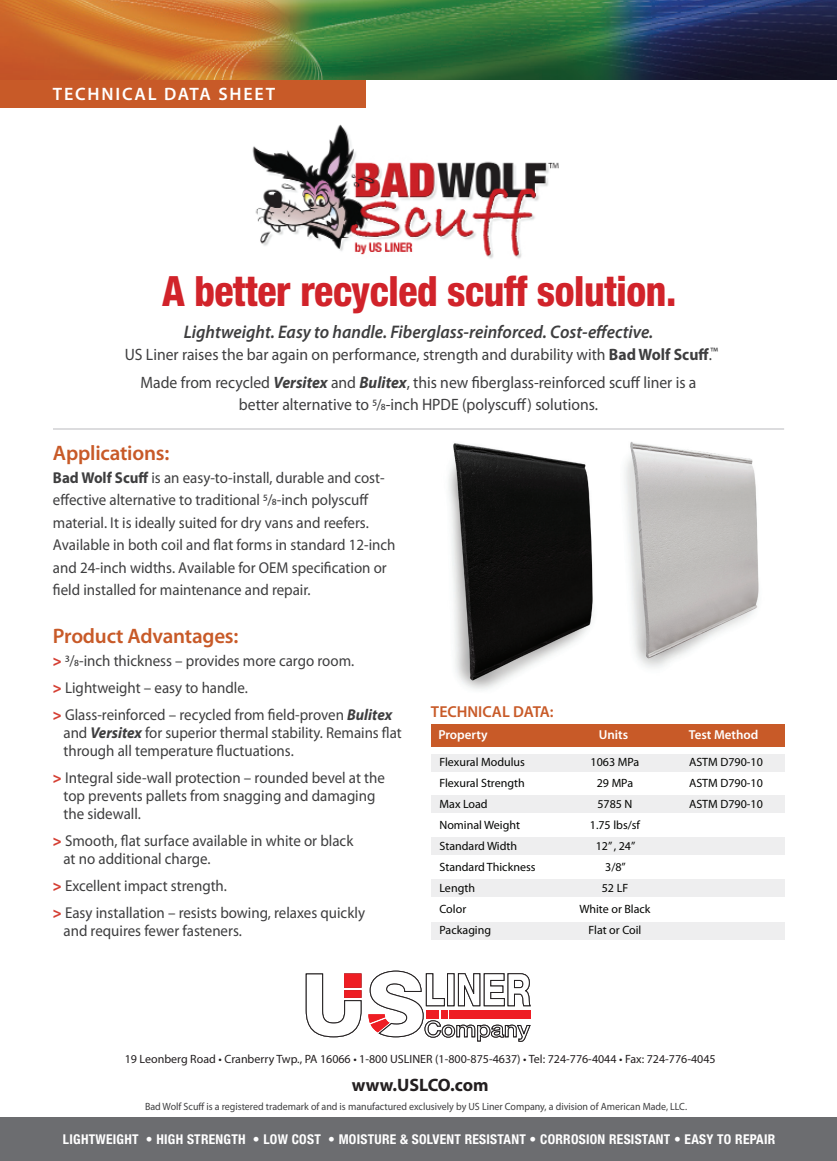
<style>
.page{position:relative;width:837px;height:1161px;background:#fff}
.page>*{position:absolute;margin:0;border:0;box-sizing:border-box;transform-origin:0 0}
.t1{font:800 condensed 41.85px "Helvetica Neue LT Std";letter-spacing:-.01em;color:#d1232a;scale:.95 1}
.t2{font:600 21px "Myriad Pro";letter-spacing:-.01em;color:#c85a28}
.t3{font:italic 600 18.3px "Myriad Pro";color:#3e3e3f;scale:.95 1}
.t4{font:600 18px "Myriad Pro";letter-spacing:.1em;color:#fff}
.t5{font:700 18px "Myriad Pro";color:#231f20}
.t6{font:16.5px/27.5px "Myriad Pro";color:#3e3e3f;text-align:center;scale:.95 1}
.t7{font:600 15.9px "Myriad Pro";color:#c85a28}
.t8{font:15.75px/22.5px "Myriad Pro";color:#3e3e3f;scale:.95 1}
.t9{font:700 condensed 13.5px "Helvetica Neue LT Std";letter-spacing:.02em;color:#fff}
.t10{font:600 13.05px "Myriad Pro";color:#fff}
.t11{font:12px "Myriad Pro";color:#040503}
.t12{font:12px "Myriad Pro";color:#231f20}
.t13{font:10.5px "Myriad Pro";color:#3e3e3f;scale:.95 1}
.s1{font-weight:700}
.s2{font-weight:700;font-style:italic}
.s3{font-size:15.75px}
.s4{font-weight:900;color:#d53f33}
</style>
<div class="page">
<img style="left:448px;top:443px;width:145px;height:247px">
<img style="left:603px;top:428px;width:178px;height:240px">
<hr style="left:53px;top:429px;width:731px;height:1px;background:#babbbe">
<div style="left:0;top:78px;width:366px;height:30px;background:#c85a28"></div>
<img style="left:0;top:0;width:837px;height:80px">
<div style="left:431px;top:755px;width:353px;height:17px;background:#eeeeef"></div>
<div style="left:431px;top:795px;width:353px;height:17px;background:#eeeeef"></div>
<div style="left:431px;top:837px;width:353px;height:18px;background:#eeeeef"></div>
<div style="left:431px;top:880px;width:353px;height:17px;background:#eeeeef"></div>
<div style="left:431px;top:922px;width:353px;height:17px;background:#eeeeef"></div>
<div style="left:431px;top:724px;width:353px;height:23px;background:#c85a28"></div>
<div style="left:0;top:1118px;width:837px;height:43px;background:#6c6d70"></div>
<svg style="left:306px;top:973px;width:56px;height:65px"></svg>
<div style="left:344px;top:990px;width:18px;height:8px;background:#ee1d23;border:1px solid #ee1d23"></div>
<div style="left:344px;top:973px;width:18px;height:15px;background:#ee1d23;border:1px solid #ee1d23"></div>
<svg style="left:368px;top:970px;width:163px;height:72px"></svg>
<img style="left:252px;top:124px;width:307px;height:135px">
<p class="t4" style="left:53px;top:83px;width:224px">TECHNICAL DATA SHEET</p>
<h1 class="t1" style="left:162px;top:266px;width:543px">A better recycled scuff solution.</h1>
<p class="t3" style="left:184px;top:320px;width:496px">Lightweight. Easy to handle. Fiberglass-reinforced. Cost-effective.</p>
<p class="t6" style="left:125px;top:341px;width:626px">US Liner raises the bar again on performance, strength and durability with <span class="s1">Bad Wolf Scuff</span>.<sup>™<br></sup>Made from recycled <span class="s2">Versitex</span> and <span class="s2">Bulitex</span>, this new fiberglass-reinforced scuff liner is a</p>
<p class="t6" style="left:239px;top:391px;width:379px">better alternative to <span class="s3">5/8</span>-inch HPDE (polyscuff) solutions.</p>
<h2 class="t2" style="left:53px;top:440px;width:118px">Applications:</h2>
<p class="t8" style="left:53px;top:466px;width:362px"><span class="s1">Bad Wolf Scuff</span> is an easy-to-install, durable and cost&shy;effective alternative to traditional 5/8-inch polyscuff material. It is ideally suited for dry vans and reefers.<br>Available in both coil and flat forms in standard 12-inch and 24-inch widths. Available for OEM specification or field installed for maintenance and repair.</p>
<h2 class="t2" style="left:53px;top:623px;width:187px">Product Advantages:</h2>
<p class="t8" style="left:53px;top:647px;width:359px;line-height:27px"><span class="s4">&gt;</span> 3/8-inch thickness – provides more cargo room.<br><span class="s4">&gt;</span> Lightweight – easy to handle.<br><span class="s4">&gt;</span> Glass-reinforced – recycled from field-proven <span class="s2">Bulitex</span></p>
<p class="t8" style="left:63px;top:723px;width:358px;line-height:18px">and <span class="s2">Versitex</span> for superior thermal stability. Remains flat through all temperature fluctuations.</p>
<p class="t8" style="left:64px;top:768px;width:340px;line-height:18px;text-indent:-11px"><span class="s4">&gt;</span> Integral side-wall protection – rounded bevel at the top prevents pallets from snagging and damaging the sidewall.</p>
<p class="t8" style="left:64px;top:831px;width:307px;line-height:18px;text-indent:-11px"><span class="s4">&gt;</span> Smooth, flat surface available in white or black at no additional charge.</p>
<p class="t8" style="left:53px;top:872px;width:330px;line-height:27px"><span class="s4">&gt;</span> Excellent impact strength.<br><span class="s4">&gt;</span> Easy installation – resists bowing, relaxes quickly</p>
<p class="t8" style="left:64px;top:919px;width:189px">and requires fewer fasteners.</p>
<p class="t7" style="left:431px;top:701px;width:124px">TECHNICAL DATA:</p>
<p class="t10" style="left:438px;top:726px;width:51px">Property</p>
<p class="t10" style="left:599px;top:726px;width:31px">Units</p>
<p class="t10" style="left:689px;top:726px;width:71px">Test Method</p>
<p class="t11" style="left:440px;top:755px;width:87px">Flexural Modulus</p>
<p class="t11" style="left:591px;top:755px;width:50px">1063 MPa</p>
<p class="t11" style="left:689px;top:755px;width:75px">ASTM D790-10</p>
<p class="t11" style="left:440px;top:776px;width:87px">Flexural Strength</p>
<p class="t11" style="left:597px;top:776px;width:38px">29 MPa</p>
<p class="t11" style="left:689px;top:776px;width:75px">ASTM D790-10</p>
<p class="t11" style="left:440px;top:797px;width:50px">Max Load</p>
<p class="t11" style="left:597px;top:797px;width:37px">5785 N</p>
<p class="t11" style="left:689px;top:797px;width:75px">ASTM D790-10</p>
<p class="t11" style="left:439px;top:818px;width:82px">Nominal Weight</p>
<p class="t11" style="left:590px;top:818px;width:52px">1.75 lbs/sf</p>
<p class="t11" style="left:439px;top:839px;width:79px">Standard Width</p>
<p class="t11" style="left:596px;top:839px;width:41px">12” , 24”</p>
<p class="t11" style="left:439px;top:860px;width:98px">Standard Thickness</p>
<p class="t11" style="left:605px;top:860px;width:22px">3/8”</p>
<p class="t11" style="left:439px;top:881px;width:37px">Length</p>
<p class="t11" style="left:602px;top:881px;width:28px">52 LF</p>
<p class="t11" style="left:439px;top:902px;width:28px">Color</p>
<p class="t11" style="left:579px;top:902px;width:73px">White or Black</p>
<p class="t11" style="left:439px;top:923px;width:53px">Packaging</p>
<p class="t11" style="left:589px;top:923px;width:54px">Flat or Coil</p>
<p class="t12" style="left:125px;top:1052px;width:592px">19 Leonberg Road • Cranberry Twp., PA 16066 • 1-800 USLINER (1-800-875-4637) • Tel: 724-776-4044 • Fax: 724-776-4045</p>
<p class="t5" style="left:352px;top:1074px;width:138px">www.USLCO.com</p>
<p class="t13" style="left:145px;top:1100px;width:572px">Bad Wolf Scuff is a registered trademark of and is manufactured exclusively by US Liner Company, a division of American Made, LLC.</p>
<p class="t9" style="left:63px;top:1131px;width:714px">LIGHTWEIGHT • HIGH STRENGTH • LOW COST • MOISTURE &amp; SOLVENT RESISTANT • CORROSION RESISTANT • EASY TO REPAIR</p>
</div>
